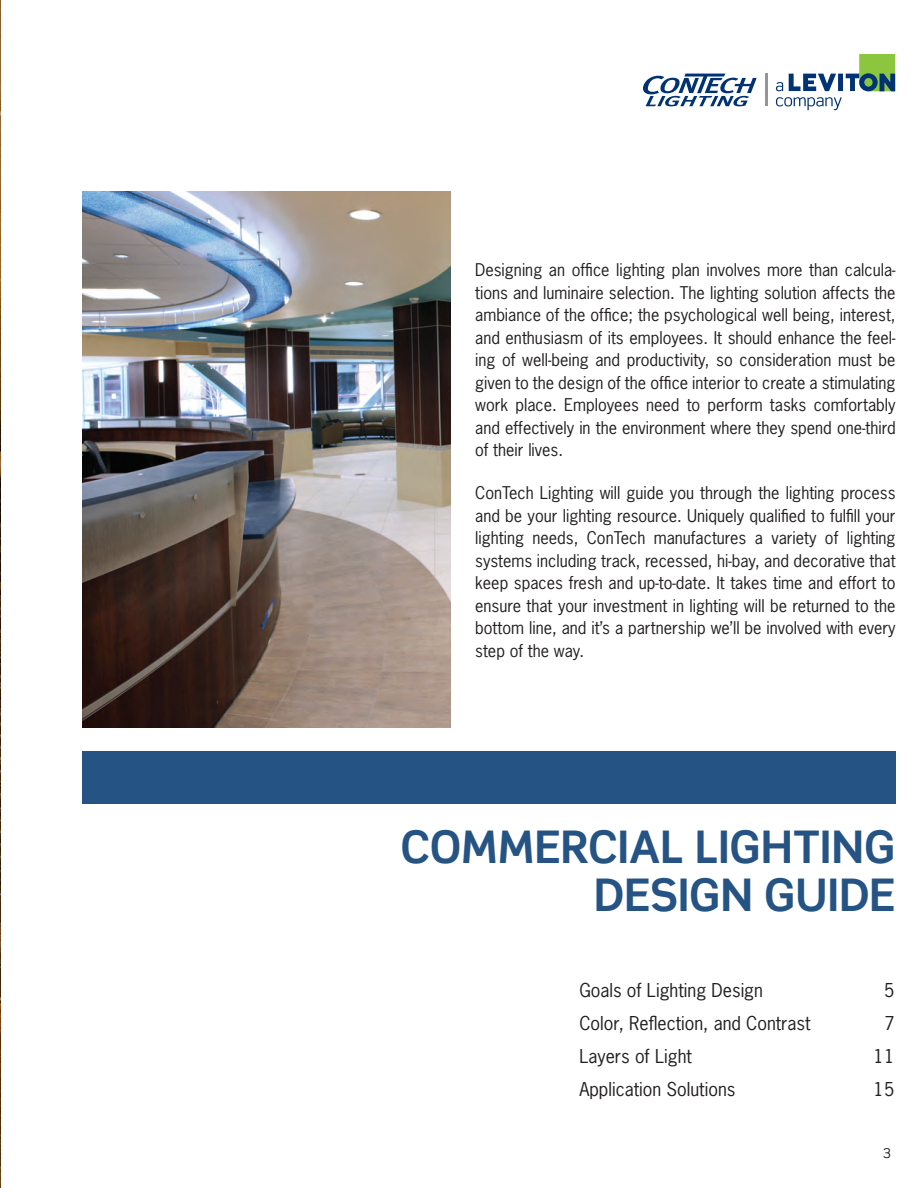
<style>
.page{position:relative;width:918px;height:1188px;background:#fff}
.page>*{position:absolute;margin:0;border:0;box-sizing:border-box;transform-origin:0 0}
.t1{font:700 45px/48px "Scene Std";letter-spacing:-.005em;color:#255383;text-align:right}
.t2{font:18px "News Gothic Std";color:#231f20}
.t3{font:16.5px/22.5px "News Gothic Std";color:#231f20;text-align:justify}
.t4{font:13.5px "Scene Std";color:#231f20}
</style>
<div class="page">
<img style="left:0;top:0;width:1px;height:1188px">
<hr style="left:765px;top:74px;width:2px;height:32px;background:#939598">
<svg style="left:776px;top:54px;width:119px;height:56px"></svg>
<svg style="left:643px;top:74px;width:114px;height:32px"></svg>
<img style="left:82px;top:192px;width:369px;height:535px">
<div style="left:82px;top:751px;width:814px;height:53px;background:#255383"></div>
<p class="t3" style="left:475px;top:259px;width:422px">Designing an office lighting plan involves more than calcula&shy;tions and luminaire selection. The lighting solution affects the ambiance of the office; the psychological well being, interest, and enthusiasm of its employees. It should enhance the feel&shy;ing of well-being and productivity, so consideration must be given to the design of the office interior to create a stimulating work place. Employees need to perform tasks comfortably and effectively in the environment where they spend one-third of their lives.</p>
<p class="t3" style="left:475px;top:482px;width:422px">ConTech Lighting will guide you through the lighting process and be your lighting resource. Uniquely qualified to fulfill your lighting needs, ConTech manufactures a variety of lighting systems including track, recessed, hi-bay, and decorative that keep spaces fresh and up-to-date. It takes time and effort to ensure that your investment in lighting will be returned to the bottom line, and it’s a partnership we’ll be involved with every step of the way.</p>
<h1 class="t1" style="left:400px;top:823px;width:497px">COMMERCIAL LIGHTING<br>DESIGN GUIDE</h1>
<p class="t2" style="left:579px;top:978px;width:185px">Goals of Lighting Design</p>
<p class="t2" style="left:884px;top:978px;width:12px">5</p>
<p class="t2" style="left:579px;top:1011px;width:233px">Color, Reflection, and Contrast</p>
<p class="t2" style="left:884px;top:1011px;width:12px">7</p>
<p class="t2" style="left:579px;top:1044px;width:114px">Layers of Light</p>
<p class="t2" style="left:874px;top:1044px;width:22px">11</p>
<p class="t2" style="left:579px;top:1077px;width:158px">Application Solutions</p>
<p class="t2" style="left:874px;top:1077px;width:22px">15</p>
<p class="t4" style="left:883px;top:1145px;width:10px">3</p>
</div>
